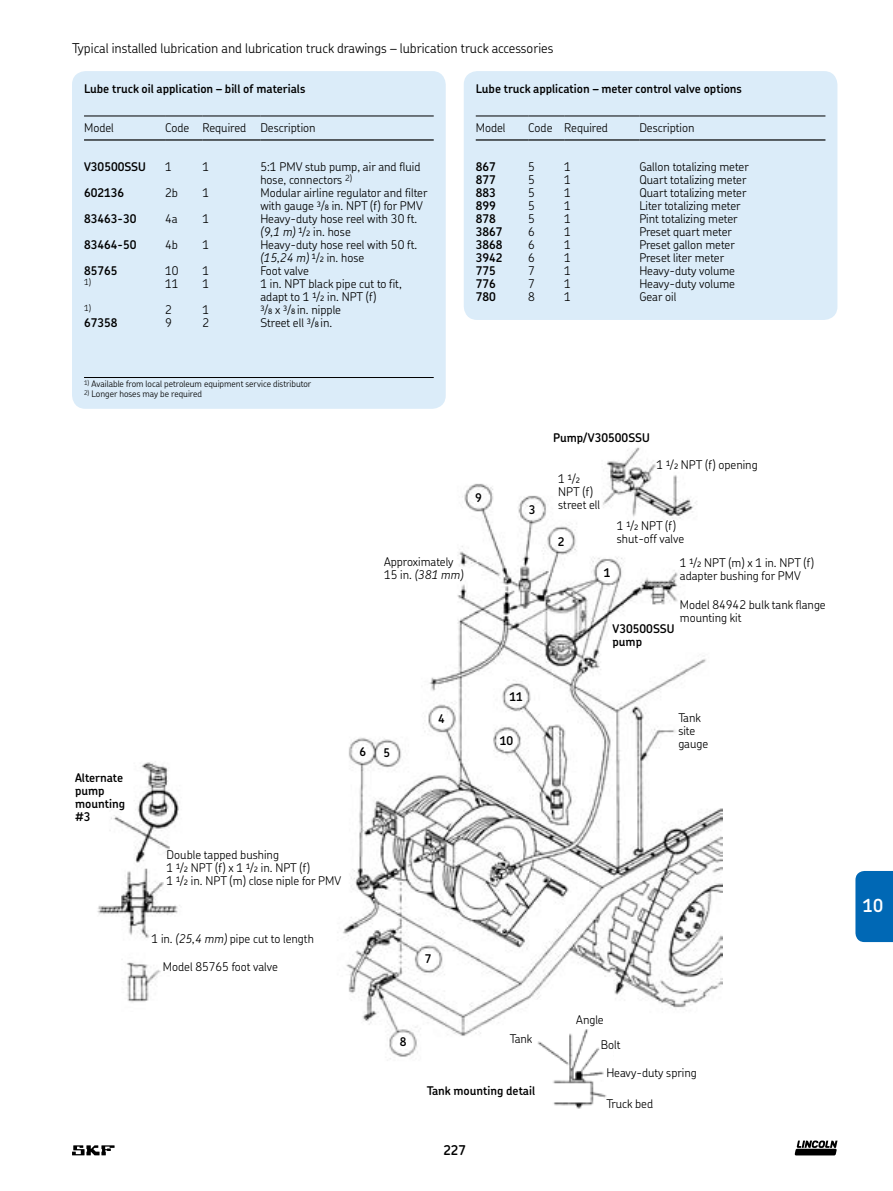
<style>
.page{position:relative;width:893px;height:1191px;background:#fff}
.page>*{position:absolute;margin:0;border:0;box-sizing:border-box;transform-origin:0 0}
.t1{font:600 18px "SKF Chevin";color:#fff}
.t2{font:300 13.5px "SKF Chevin";color:#000}
.t3{font:600 13.5px "SKF Chevin";color:#000}
.t4{font:300 12px/13px "SKF Chevin";color:#000}
.t5{font:600 12px/13px "SKF Chevin";color:#000}
.t6{font:300 9px "SKF Chevin";color:#000}
.t7{font:300 8.4px "SKF Chevin";color:#000}
.s1{font-weight:500;font-size:7.5px}
.s2{font-style:italic}
</style>
<div class="page">
<img style="left:343px;top:447px;width:379px;height:612px">
<div style="left:72px;top:71px;width:374px;height:338px;background:#dbecf9;border-radius:14px"></div>
<hr style="left:84px;top:116px;width:81px;height:1px;background:#000">
<hr style="left:84px;top:139px;width:81px;height:2px;background:#000">
<hr style="left:165px;top:116px;width:38px;height:1px;background:#000">
<hr style="left:165px;top:139px;width:38px;height:2px;background:#000">
<hr style="left:203px;top:116px;width:57px;height:1px;background:#000">
<hr style="left:203px;top:139px;width:57px;height:2px;background:#000">
<hr style="left:260px;top:116px;width:174px;height:1px;background:#000">
<hr style="left:260px;top:139px;width:174px;height:2px;background:#000">
<hr style="left:84px;top:377px;width:350px;height:1px;background:#000">
<div style="left:464px;top:71px;width:373px;height:249px;background:#dbecf9;border-radius:14px"></div>
<hr style="left:476px;top:116px;width:52px;height:1px;background:#000">
<hr style="left:476px;top:139px;width:52px;height:2px;background:#000">
<hr style="left:528px;top:116px;width:36px;height:1px;background:#000">
<hr style="left:528px;top:139px;width:36px;height:2px;background:#000">
<hr style="left:564px;top:116px;width:75px;height:1px;background:#000">
<hr style="left:564px;top:139px;width:75px;height:2px;background:#000">
<hr style="left:639px;top:116px;width:186px;height:1px;background:#000">
<hr style="left:639px;top:139px;width:186px;height:2px;background:#000">
<img style="left:533px;top:1000px;width:79px;height:109px">
<img style="left:97px;top:761px;width:83px;height:242px">
<svg style="left:72px;top:1145px;width:43px;height:10px"></svg>
<svg style="left:794px;top:1140px;width:43px;height:15px"></svg>
<div style="left:855px;top:871px;width:37px;height:71px;background:#0068b5"></div>
<p class="t2" style="left:72px;top:40px;width:483px">Typical installed lubrication and lubrication truck drawings – lubrication truck accessories</p>
<p class="t5" style="left:84px;top:82px;width:223px">Lube truck oil application – bill of materials</p>
<p class="t4" style="left:84px;top:121px;width:31px">Model</p>
<p class="t4" style="left:165px;top:121px;width:152px">Code Required Description</p>
<p class="t5" style="left:84px;top:160px;width:63px">V30500SSU</p>
<p class="t4" style="left:165px;top:160px;width:8px">1</p>
<p class="t4" style="left:203px;top:160px;width:8px">1</p>
<p class="t4" style="left:260px;top:160px;width:161px">5:1 PMV stub pump, air and fluid hose, connectors <sup>2)</sup></p>
<p class="t5" style="left:84px;top:186px;width:42px">602136</p>
<p class="t4" style="left:165px;top:186px;width:14px">2b</p>
<p class="t4" style="left:203px;top:186px;width:8px">1</p>
<p class="t4" style="left:260px;top:186px;width:169px">Modular airline regulator and filter with gauge <sup>3</sup>/<span class="s1">8</span> in. NPT (f) for PMV</p>
<p class="t5" style="left:84px;top:212px;width:54px">83463-30</p>
<p class="t4" style="left:165px;top:212px;width:14px">4a</p>
<p class="t4" style="left:202px;top:212px;width:8px">1</p>
<p class="t4" style="left:260px;top:212px;width:157px">Heavy-duty hose reel with 30 ft. <span class="s2">(9,1 m)</span> <sup>1</sup>/<span class="s1">2</span> in. hose</p>
<p class="t5" style="left:84px;top:238px;width:54px">83464-50</p>
<p class="t4" style="left:165px;top:238px;width:14px">4b</p>
<p class="t4" style="left:202px;top:238px;width:8px">1</p>
<p class="t4" style="left:260px;top:238px;width:157px">Heavy-duty hose reel with 50 ft. <span class="s2">(15,24 m)</span> <sup>1</sup>/<span class="s1">2</span> in. hose</p>
<p class="t5" style="left:84px;top:264px;width:35px">85765</p>
<p class="t4" style="left:165px;top:264px;width:15px">10</p>
<p class="t4" style="left:202px;top:264px;width:8px">1</p>
<p class="t4" style="left:260px;top:264px;width:50px">Foot valve</p>
<p class="t7" style="left:84px;top:277px;width:8px">1)</p>
<p class="t4" style="left:165px;top:277px;width:15px">11</p>
<p class="t4" style="left:203px;top:277px;width:8px">1</p>
<p class="t4" style="left:260px;top:277px;width:143px">1 in. NPT black pipe cut to fit, adapt to 1 <sup>1</sup>/<span class="s1">2</span> in. NPT (f)</p>
<p class="t7" style="left:84px;top:303px;width:8px">1)</p>
<p class="t4" style="left:165px;top:303px;width:8px">2</p>
<p class="t4" style="left:203px;top:303px;width:8px">1</p>
<p class="t4" style="left:260px;top:303px;width:82px"><sup>3</sup>/<span class="s1">8</span> x <sup>3</sup>/<span class="s1">8</span> in. nipple</p>
<p class="t5" style="left:84px;top:316px;width:35px">67358</p>
<p class="t4" style="left:165px;top:316px;width:8px">9</p>
<p class="t4" style="left:202px;top:316px;width:8px">2</p>
<p class="t4" style="left:260px;top:316px;width:72px">Street ell <sup>3</sup>/<span class="s1">8</span> in.</p>
<p class="t5" style="left:476px;top:82px;width:268px">Lube truck application – meter control valve options</p>
<p class="t4" style="left:476px;top:121px;width:31px">Model</p>
<p class="t4" style="left:528px;top:121px;width:81px">Code Required</p>
<p class="t4" style="left:639px;top:121px;width:57px">Description</p>
<p class="t5" style="left:476px;top:160px;width:22px">867</p>
<p class="t4" style="left:528px;top:160px;width:8px">5</p>
<p class="t4" style="left:564px;top:160px;width:8px">1</p>
<p class="t4" style="left:639px;top:160px;width:111px">Gallon totalizing meter</p>
<p class="t5" style="left:476px;top:173px;width:22px">877</p>
<p class="t4" style="left:528px;top:173px;width:8px">5</p>
<p class="t4" style="left:564px;top:173px;width:8px">1</p>
<p class="t4" style="left:639px;top:173px;width:109px">Quart totalizing meter</p>
<p class="t5" style="left:476px;top:186px;width:22px">883</p>
<p class="t4" style="left:528px;top:186px;width:8px">5</p>
<p class="t4" style="left:564px;top:186px;width:8px">1</p>
<p class="t4" style="left:639px;top:186px;width:109px">Quart totalizing meter</p>
<p class="t5" style="left:476px;top:199px;width:22px">899</p>
<p class="t4" style="left:528px;top:199px;width:8px">5</p>
<p class="t4" style="left:564px;top:199px;width:8px">1</p>
<p class="t4" style="left:639px;top:199px;width:103px">Liter totalizing meter</p>
<p class="t5" style="left:476px;top:212px;width:22px">878</p>
<p class="t4" style="left:528px;top:212px;width:8px">5</p>
<p class="t4" style="left:564px;top:212px;width:8px">1</p>
<p class="t4" style="left:639px;top:212px;width:100px">Pint totalizing meter</p>
<p class="t5" style="left:476px;top:225px;width:28px">3867</p>
<p class="t4" style="left:528px;top:225px;width:8px">6</p>
<p class="t4" style="left:564px;top:225px;width:8px">1</p>
<p class="t4" style="left:639px;top:225px;width:94px">Preset quart meter</p>
<p class="t5" style="left:476px;top:238px;width:28px">3868</p>
<p class="t4" style="left:528px;top:238px;width:8px">6</p>
<p class="t4" style="left:564px;top:238px;width:8px">1</p>
<p class="t4" style="left:639px;top:238px;width:97px">Preset gallon meter</p>
<p class="t5" style="left:476px;top:251px;width:28px">3942</p>
<p class="t4" style="left:528px;top:251px;width:8px">6</p>
<p class="t4" style="left:564px;top:251px;width:8px">1</p>
<p class="t4" style="left:639px;top:251px;width:86px">Preset liter meter</p>
<p class="t5" style="left:476px;top:264px;width:22px">775</p>
<p class="t4" style="left:528px;top:264px;width:8px">7</p>
<p class="t4" style="left:564px;top:264px;width:8px">1</p>
<p class="t4" style="left:639px;top:264px;width:97px">Heavy-duty volume</p>
<p class="t5" style="left:476px;top:277px;width:22px">776</p>
<p class="t4" style="left:528px;top:277px;width:8px">7</p>
<p class="t4" style="left:564px;top:277px;width:8px">1</p>
<p class="t4" style="left:639px;top:277px;width:97px">Heavy-duty volume</p>
<p class="t5" style="left:476px;top:290px;width:22px">780</p>
<p class="t4" style="left:528px;top:290px;width:8px">8</p>
<p class="t4" style="left:564px;top:290px;width:8px">1</p>
<p class="t4" style="left:639px;top:290px;width:39px">Gear oil</p>
<p class="t6" style="left:84px;top:378px;width:229px"><sup>1)</sup> Available from local petroleum equipment service distributor</p>
<p class="t6" style="left:84px;top:388px;width:119px"><sup>2)</sup> Longer hoses may be required</p>
<p class="t5" style="left:475px;top:491px;width:8px">9</p>
<p class="t4" style="left:384px;top:555px;width:81px">Approximately<br>15 in. <span class="s2">(381 mm)</span></p>
<p class="t5" style="left:528px;top:503px;width:8px">3</p>
<p class="t5" style="left:75px;top:771px;width:52px">Alternate pump mounting #3</p>
<p class="t5" style="left:359px;top:745px;width:8px">6</p>
<p class="t5" style="left:383px;top:746px;width:8px">5</p>
<p class="t5" style="left:438px;top:712px;width:8px">4</p>
<p class="t5" style="left:509px;top:690px;width:15px">11</p>
<p class="t5" style="left:500px;top:734px;width:15px">10</p>
<p class="t4" style="left:166px;top:848px;width:176px">Double tapped bushing<br>1 <sup>1</sup>/<span class="s1">2</span> NPT (f) x 1 <sup>1</sup>/<span class="s1">2</span> in. NPT (f)<br>1 <sup>1</sup>/<span class="s1">2</span> in. NPT (m) close niple for PMV</p>
<p class="t4" style="left:151px;top:931px;width:164px">1 in. <span class="s2">(25,4 mm)</span> pipe cut to length</p>
<p class="t4" style="left:163px;top:960px;width:116px">Model 85765 foot valve</p>
<p class="t5" style="left:425px;top:952px;width:8px">7</p>
<p class="t5" style="left:400px;top:1035px;width:8px">8</p>
<p class="t4" style="left:510px;top:1032px;width:24px">Tank</p>
<p class="t5" style="left:426px;top:1084px;width:110px">Tank mounting detail</p>
<p class="t3" style="left:443px;top:1142px;width:24px">227</p>
<p class="t5" style="left:553px;top:431px;width:98px">Pump/V30500SSU</p>
<p class="t4" style="left:558px;top:472px;width:43px">1 <sup>1</sup>/<span class="s1">2<br></span>NPT (f) street ell</p>
<p class="t5" style="left:557px;top:534px;width:8px">2</p>
<p class="t4" style="left:656px;top:458px;width:103px">1 <sup>1</sup>/<span class="s1">2</span> NPT (f) opening</p>
<p class="t4" style="left:616px;top:519px;width:69px">1 <sup>1</sup>/<span class="s1">2</span> NPT (f) shut-off valve</p>
<p class="t4" style="left:679px;top:556px;width:136px">1 <sup>1</sup>/<span class="s1">2</span> NPT (m) x 1 in. NPT (f) adapter bushing for PMV</p>
<p class="t4" style="left:679px;top:598px;width:147px">Model 84942 bulk tank flange mounting kit</p>
<p class="t5" style="left:603px;top:566px;width:8px">1</p>
<p class="t5" style="left:612px;top:622px;width:63px">V30500SSU pump</p>
<p class="t4" style="left:678px;top:711px;width:31px">Tank site gauge</p>
<p class="t4" style="left:601px;top:1007px;width:21px;line-height:24.9px;text-indent:-25px">Angle<br>Bolt</p>
<p class="t4" style="left:606px;top:1066px;width:92px">Heavy-duty spring</p>
<p class="t4" style="left:606px;top:1097px;width:48px">Truck bed</p>
<p class="t1" style="left:862px;top:894px;width:22px">10</p>
</div>
